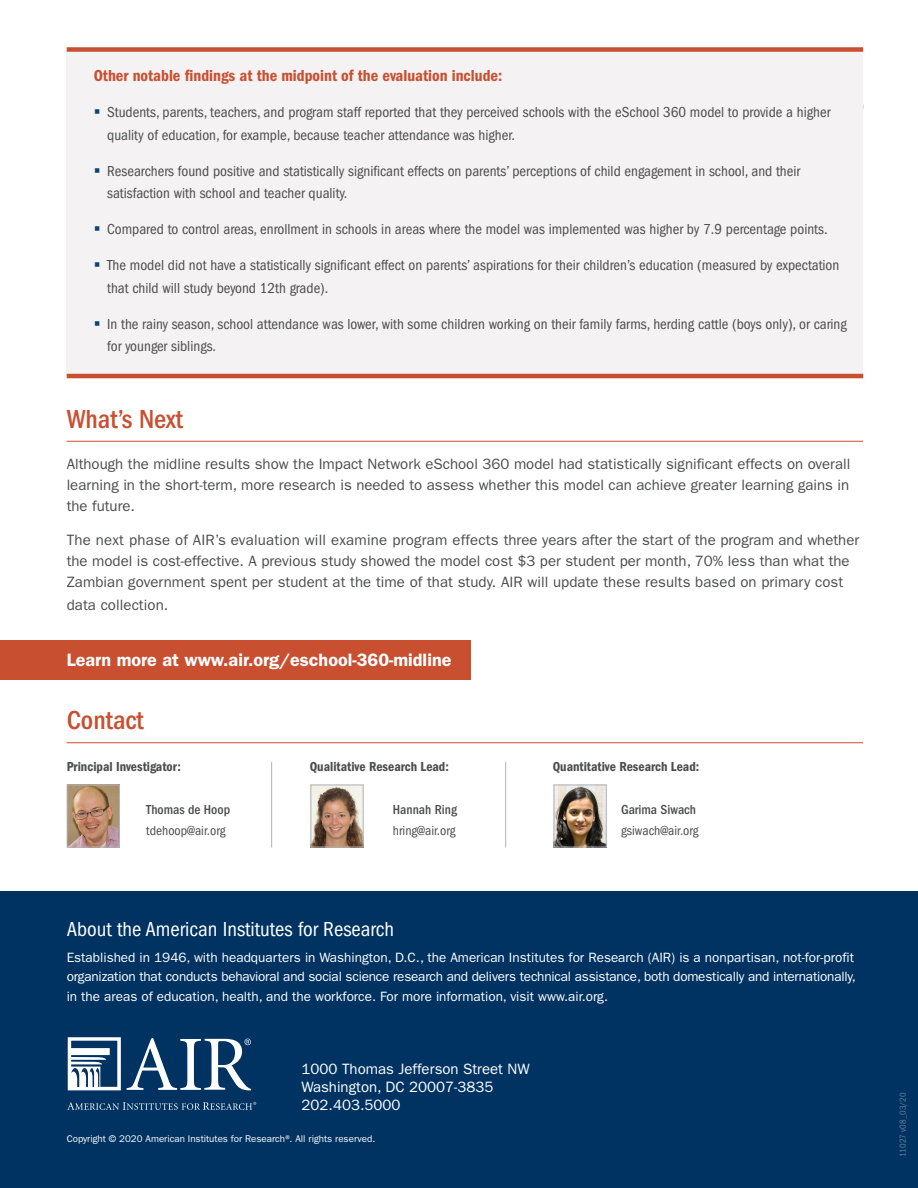
<style>
.page{position:relative;width:918px;height:1188px;background:#fff}
.page>*{position:absolute;margin:0;border:0;box-sizing:border-box;transform-origin:0 0}
.t1{font:500 condensed 27px "ITC Franklin Gothic Std";color:#c85031}
.t2{font:condensed 21px "ITC Franklin Gothic Std";color:#fff}
.t3{font:600 18px "ITC Franklin Gothic Std";color:#fff}
.Callout{font:16.5px "ITC Franklin Gothic Std Dm Cd";color:#c85031}
.t4{font:condensed 15px/22.5px "ITC Franklin Gothic Std";color:#4b4c4d}
.t5{font:15px/21px "ITC Franklin Gothic Std";color:#4b4c4d;text-align:justify}
.t6{font:15px/18px "ITC Franklin Gothic Std";color:#fff}
.t7{font:13.5px/19.5px "ITC Franklin Gothic Std";color:#fff}
.t8{font:condensed 13.5px/20.5px "ITC Franklin Gothic Std";color:#4b4c4d}
.t9{font:13.5px "ITC Franklin Gothic Std Dm Cd";color:#4b4c4d}
.t10{font:9.75px "ITC Franklin Gothic Std";color:#fff}
.t11{font:condensed 9px "ITC Franklin Gothic Std";color:#5e7ea4}
.s1{font-weight:500}
</style>
<div class="page">
<div style="left:0;top:640px;width:470px;height:40px;background:#c85031"></div>
<div style="left:67px;top:47px;width:796px;height:5px;background:#c85031"></div>
<div style="left:67px;top:53px;width:796px;height:323px;background:#f4f2f3"></div>
<hr style="left:67px;top:374px;width:796px;height:4px;background:#c85031">
<hr style="left:67px;top:441px;width:796px;height:1px;background:#c85031">
<hr style="left:67px;top:743px;width:796px;height:1px;background:#c85031">
<div style="left:0;top:891px;width:918px;height:297px;background:#003361"></div>
<svg style="left:127px;top:1038px;width:124px;height:52px"></svg>
<svg style="left:68px;top:1037px;width:53px;height:53px"></svg>
<svg style="left:67px;top:1102px;width:189px;height:8px"></svg>
<img style="left:556px;top:787px;width:49px;height:58px">
<div style="left:554px;top:785px;width:53px;height:62px;border:1px solid #b2b3b7"></div>
<img style="left:312px;top:787px;width:50px;height:58px">
<div style="left:310px;top:785px;width:54px;height:62px;border:1px solid #b2b3b7"></div>
<img style="left:69px;top:787px;width:49px;height:58px">
<div style="left:67px;top:785px;width:53px;height:62px;border:1px solid #b2b3b7"></div>
<hr style="left:271px;top:762px;width:1px;height:85px;background:#b2b3b7">
<hr style="left:505px;top:762px;width:1px;height:85px;background:#b2b3b7">
<p class="Callout" style="left:94px;top:66px;width:410px">Other notable findings at the midpoint of the evaluation include:</p>
<p class="t4" style="left:107px;top:101px;width:725px">Students, parents, teachers, and program staff reported that they perceived schools with the eSchool 360 model to provide a higher quality of education, for example, because teacher attendance was higher.</p>
<p class="t4" style="left:107px;top:159px;width:695px">Researchers found positive and statistically significant effects on parents’ perceptions of child engagement in school, and their satisfaction with school and teacher quality.</p>
<p class="t4" style="left:107px;top:218px;width:722px">Compared to control areas, enrollment in schools in areas where the model was implemented was higher by 7.9 percentage points.</p>
<p class="t4" style="left:107px;top:254px;width:734px">The model did not have a statistically significant effect on parents’ aspirations for their children’s education (measured by expectation that child will study beyond 12th grade).</p>
<p class="t4" style="left:107px;top:312px;width:741px">In the rainy season, school attendance was lower, with some children working on their family farms, herding cattle (boys only), or caring for younger siblings.</p>
<h3 class="t1" style="left:67px;top:403px;width:118px">What’s Next</h3>
<p class="t5" style="left:67px;top:453px;width:785px">Although the midline results show the Impact Network eSchool 360 model had statistically significant effects on overall learning in the short-term, more research is needed to assess whether this model can achieve greater learning gains in the future.</p>
<p class="t5" style="left:67px;top:530px;width:794px;text-align:left">The next phase of AIR’s evaluation will examine program effects three years after the start of the program and whether the model is cost-effective. A previous study showed the model cost $3 per student per month, 70% less than what the<br>Zambian government spent per student at the time of that study. AIR will update these results based on primary cost</p>
<p class="t5" style="left:67px;top:594px;width:103px">data collection.</p>
<p class="t3" style="left:67px;top:649px;width:386px">Learn more at www.air.org/eschool-360-midline</p>
<h3 class="t1" style="left:67px;top:705px;width:79px">Contact</h3>
<p class="t9" style="left:67px;top:759px;width:116px">Principal Investigator:</p>
<p class="t8" style="left:146px;top:800px;width:85px"><span class="s1">Thomas de Hoop </span>tdehoop@air.org</p>
<p class="t9" style="left:310px;top:759px;width:141px">Qualitative Research Lead:</p>
<p class="t8" style="left:393px;top:800px;width:66px"><span class="s1">Hannah Ring </span>hring@air.org</p>
<p class="t9" style="left:553px;top:759px;width:148px">Quantitative Research Lead:</p>
<p class="t8" style="left:621px;top:800px;width:79px"><span class="s1">Garima Siwach </span>gsiwach@air.org</p>
<p class="t2" style="left:67px;top:917px;width:329px">About the American Institutes for Research</p>
<p class="t7" style="left:67px;top:948px;width:791px">Established in 1946, with headquarters in Washington, D.C., the American Institutes for Research (AIR) is a nonpartisan, not-for-profit organization that conducts behavioral and social science research and delivers technical assistance, both domestically and internationally, in the areas of education, health, and the workforce. For more information, visit www.air.org.</p>
<p class="t6" style="left:302px;top:1060px;width:230px">1000 Thomas Jefferson Street NW<br>Washington, DC 20007-3835</p>
<p class="t6" style="left:302px;top:1096px;width:101px">202.403.5000</p>
<p class="t10" style="left:67px;top:1133px;width:310px">Copyright © 2020 American Institutes for Research®. All rights reserved.</p>
<p class="t11" style="left:898px;top:1157px;width:66px;rotate:-90deg">11027 v08_03/20</p>
</div>
